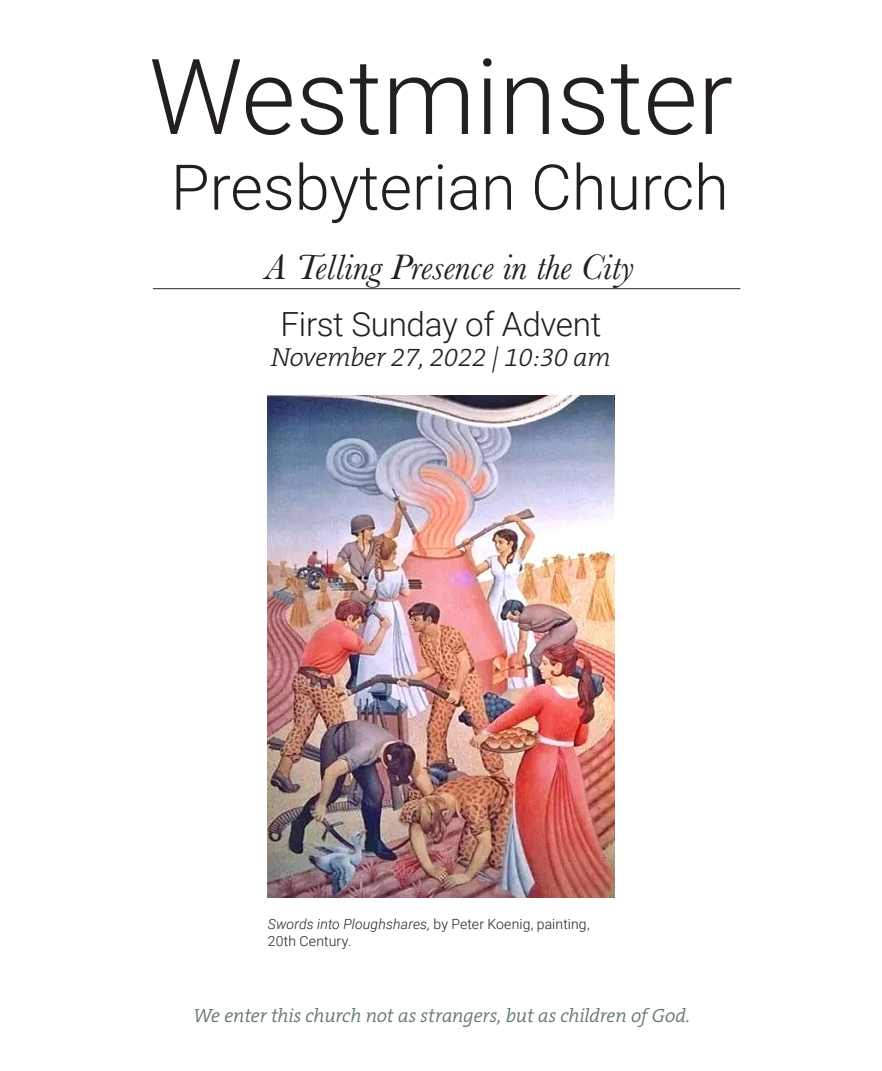
<style>
.page{position:relative;width:882px;height:1071px;background:#fff}
.page>*{position:absolute;margin:0;border:0;box-sizing:border-box;transform-origin:0 0}
.t1{font:300 105px "Roboto";color:#231f20}
.t2{font:300 63px "Roboto";color:#231f20}
.t3{font:italic 36.75px "Baskerville";color:#231f20}
.t4{font:300 33.25px "Roboto";letter-spacing:-.01em;color:#231f20}
.t5{font:italic 300 26.25px "The Serif B W3";letter-spacing:-.01em;color:#231f20}
.Music_PrayerText{font:italic 300 19.25px "The Serif B W4";letter-spacing:-.01em;color:#637c6c}
.t6{font:italic 300 14px "Roboto";letter-spacing:.01em;color:#231f20}
.t7{font:300 14px "Roboto";letter-spacing:.01em;color:#231f20}
.s1{font-style:normal}
</style>
<div class="page">
<hr style="left:153px;top:288px;width:587px;height:1px;background:#231f20">
<img style="left:268px;top:396px;width:346px;height:501px">
<p class="t1" style="left:149px;top:23px;width:586px">Westminster</p>
<p class="t2" style="left:171px;top:143px;width:559px">Presbyterian Church</p>
<p class="t3" style="left:266px;top:242px;width:370px">A Telling Presence in the City</p>
<p class="t4" style="left:281px;top:301px;width:322px">First Sunday of Advent</p>
<p class="t5" style="left:271px;top:340px;width:341px">November 27, 2022 | 10:30 am</p>
<p class="t6" style="left:268px;top:914px;width:323px">Swords into Ploughshares, <span class="s1">by Peter Koenig, painting,</span></p>
<p class="t7" style="left:268px;top:932px;width:85px">20th Century.</p>
<p class="Music_PrayerText" style="left:193px;top:1003px;width:499px">We enter this church not as strangers, but as children of God.</p>
</div>
